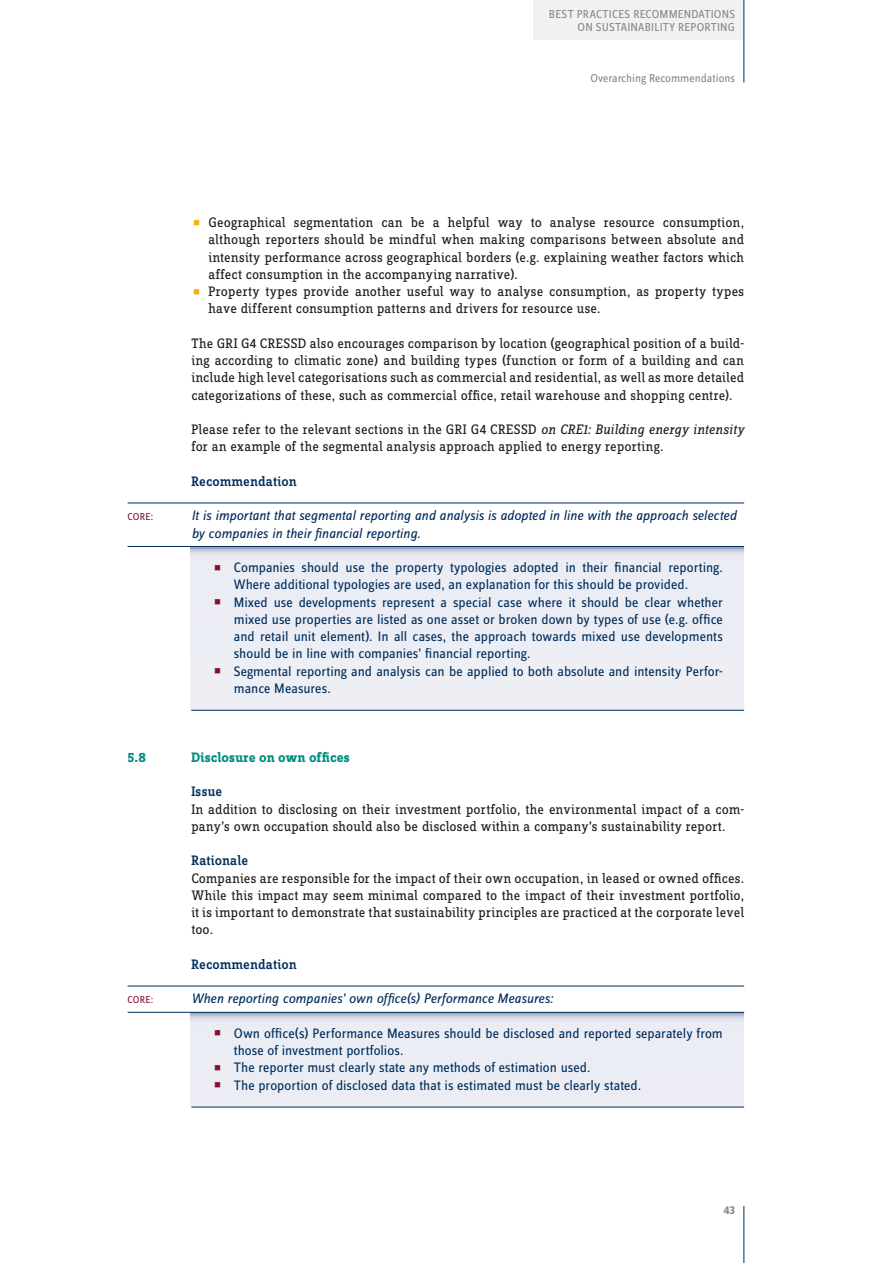
<style>
.page{position:relative;width:893px;height:1263px;background:#fff}
.page>*{position:absolute;margin:0;border:0;box-sizing:border-box;transform-origin:0 0}
.t1{font:14.25px/17.2px "Zine Slab Dis";letter-spacing:.015em;color:#1d1d1b;text-align:justify}
.t2{font:14.25px/17.2px "Zine Sans Dis";color:#012e5c}
.t3{font:italic 14.25px/17.2px "Zine Sans Dis";letter-spacing:-.005em;color:#012e5c}
.t4{font:500 14.25px "Zine Slab Dis";letter-spacing:.015em;color:#012e5c}
.t5{font:700 14.25px "Zine Slab Dis";letter-spacing:.015em;color:#008e81}
.t6{font:12px/13.5px "Zine Sans Dis";letter-spacing:.01em;color:#86888c;text-align:right}
.t7{font:700 12px "Zine Sans Dis";color:#86888c}
.t8{font:10.5px "Zine Sans Dis";letter-spacing:.02em;color:#890c33}
.s1{font-size:36px;color:#f9b000}
.s2{font-style:italic}
.s3{font-family:"Zine Slab Dis";font-size:36px;color:#890c33}
</style>
<div class="page">
<div style="left:191px;top:546px;width:553px;height:164px;background:#ecedf4"></div>
<svg style="left:191px;top:1013px;width:553px;height:94px;background:#e7e9f1"></svg>
<hr style="left:128px;top:503px;width:616px;height:1px;background:#012e5c">
<hr style="left:128px;top:546px;width:616px;height:1px;background:#012e5c">
<hr style="left:191px;top:710px;width:553px;height:1px;background:#012e5c">
<hr style="left:128px;top:986px;width:616px;height:1px;background:#012e5c">
<hr style="left:128px;top:1012px;width:616px;height:1px;background:#012e5c">
<hr style="left:191px;top:1107px;width:553px;height:1px;background:#012e5c">
<div style="left:533px;top:0;width:211px;height:40px;background:#f1f1f1"></div>
<hr style="left:744px;top:0;width:1px;height:82px;background:#012e5c">
<hr style="left:744px;top:1206px;width:1px;height:57px;background:#012e5c">
<p class="t6" style="left:549px;top:8px;width:188px">Best Practices Recommendations on Sustainability Reporting</p>
<p class="t6" style="left:590px;top:72px;width:146px">Overarching Recommendations</p>
<p class="t1" style="left:208px;top:214px;width:537px;text-indent:-17px"><span class="s1">•</span> Geographical segmentation can be a helpful way to analyse resource consumption, although reporters should be mindful when making comparisons between absolute and intensity performance across geographical borders (e.g. explaining weather factors which affect consumption in the accompanying narrative).</p>
<p class="t1" style="left:208px;top:283px;width:537px;text-indent:-17px"><span class="s1">•</span> Property types provide another useful way to analyse consumption, as property types have different consumption patterns and drivers for resource use.</p>
<p class="t1" style="left:191px;top:335px;width:554px">The GRI G4 CRESSD also encourages comparison by location (geographical position of a build&shy;ing according to climatic zone) and building types (function or form of a building and can include high level categorisations such as commercial and residential, as well as more detailed categorizations of these, such as commercial office, retail warehouse and shopping centre).</p>
<p class="t1" style="left:191px;top:421px;width:554px">Please refer to the relevant sections in the GRI G4 CRESSD <span class="s2">on CRE1: Building energy intensity </span>for an example of the segmental analysis approach applied to energy reporting.</p>
<p class="t4" style="left:191px;top:474px;width:107px">Recommendation</p>
<p class="t8" style="left:128px;top:512px;width:27px">CORE:</p>
<p class="t3" style="left:191px;top:508px;width:547px">It is important that segmental reporting and analysis is adopted in line with the approach selected by companies in their financial reporting.</p>
<p class="t2" style="left:234px;top:559px;width:490px;text-indent:-21px"><span class="s3">•</span> Companies should use the property typologies adopted in their financial reporting.<br>Where additional typologies are used, an explanation for this should be provided.</p>
<p class="t2" style="left:234px;top:594px;width:491px;text-align:justify;text-indent:-21px"><span class="s3">•</span> Mixed use developments represent a special case where it should be clear whether mixed use properties are listed as one asset or broken down by types of use (e.g. office and retail unit element). In all cases, the approach towards mixed use developments should be in line with companies’ financial reporting.</p>
<p class="t2" style="left:234px;top:663px;width:490px;text-indent:-21px"><span class="s3">•</span> Segmental reporting and analysis can be applied to both absolute and intensity Perfor&shy;mance Measures.</p>
<p class="t5" style="left:128px;top:750px;width:20px">5.8</p>
<p class="t5" style="left:191px;top:750px;width:160px">Disclosure on own offices</p>
<p class="t4" style="left:191px;top:784px;width:32px">Issue</p>
<p class="t1" style="left:191px;top:801px;width:554px">In addition to disclosing on their investment portfolio, the environmental impact of a com&shy;pany’s own occupation should also be disclosed within a company’s sustainability report.</p>
<p class="t4" style="left:191px;top:854px;width:58px">Rationale</p>
<p class="t1" style="left:191px;top:870px;width:554px">Companies are responsible for the impact of their own occupation, in leased or owned offices.<br>While this impact may seem minimal compared to the impact of their investment portfolio, it is important to demonstrate that sustainability principles are practiced at the corporate level too.</p>
<p class="t4" style="left:191px;top:957px;width:107px">Recommendation</p>
<p class="t8" style="left:128px;top:995px;width:27px">CORE:</p>
<p class="t3" style="left:191px;top:991px;width:363px">When reporting companies’ own office(s) Performance Measures:</p>
<p class="t2" style="left:234px;top:1025px;width:490px;text-indent:-21px"><span class="s3">•</span> Own office(s) Performance Measures should be disclosed and reported separately from those of investment portfolios.</p>
<p class="t2" style="left:213px;top:1060px;width:379px"><span class="s3">•</span> The reporter must clearly state any methods of estimation used.</p>
<p class="t2" style="left:213px;top:1077px;width:430px"><span class="s3">•</span> The proportion of disclosed data that is estimated must be clearly stated.</p>
<p class="t7" style="left:723px;top:1204px;width:13px">43</p>
</div>
